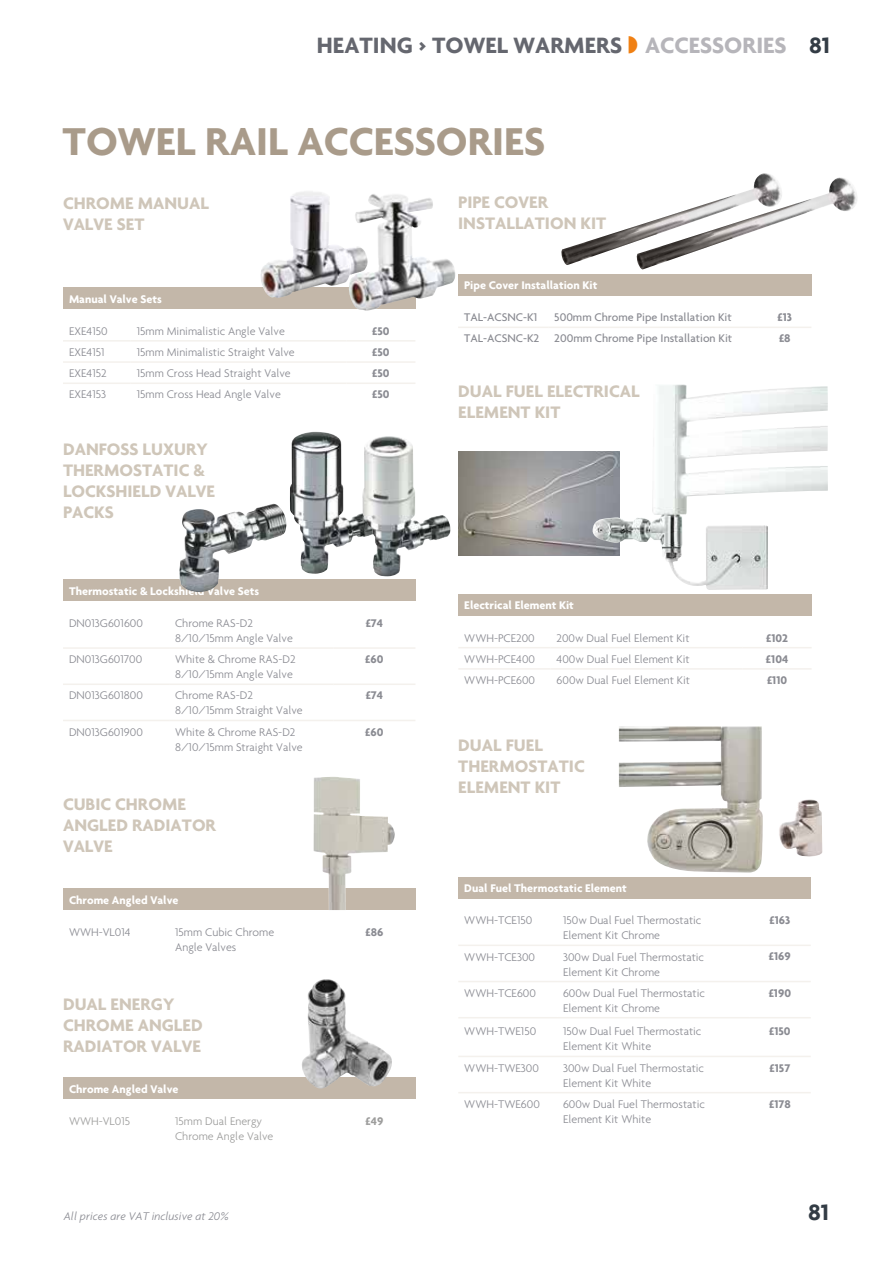
<style>
.page{position:relative;width:893px;height:1263px;background:#fff}
.page>*{position:absolute;margin:0;border:0;box-sizing:border-box;transform-origin:0 0}
.t1{font:700 42px "Agenda";color:#a99b8a}
.t2{font:700 24px "Agenda";color:#65676f}
.t3{font:700 24px "Agenda";color:#333c45}
.t4{font:700 18px/21px "Agenda";color:#cfc6b9}
.t5{font:300 12px/15px "Agenda";color:#8a8b92}
.t6{font:700 12px "Agenda";color:#fff}
.t7{font:500 12px "Agenda";color:#8a8b92}
.t8{font:700 12px "Agenda";color:#8a8b92}
.t9{font:300 12px/15px "Agenda";color:#9d9d9c}
.t10{font:italic 300 12px "Agenda";color:#8a8b92}
.t11{font:700 12px "Agenda";color:#9d9d9c}
.s1{color:#f08013}
.s2{color:#b6b5ba}
</style>
<div class="page">
<div style="left:63px;top:287px;width:352px;height:22px;background:#c3b7a9"></div>
<hr style="left:63px;top:340px;width:68px;height:2px;background:#f4f1ed">
<hr style="left:131px;top:340px;width:215px;height:2px;background:#f4f1ed">
<hr style="left:346px;top:340px;width:69px;height:2px;background:#f4f1ed">
<hr style="left:63px;top:361px;width:68px;height:2px;background:#f4f1ed">
<hr style="left:131px;top:361px;width:215px;height:2px;background:#f4f1ed">
<hr style="left:346px;top:361px;width:69px;height:2px;background:#f4f1ed">
<hr style="left:63px;top:382px;width:68px;height:2px;background:#f4f1ed">
<hr style="left:131px;top:382px;width:215px;height:2px;background:#f4f1ed">
<hr style="left:346px;top:382px;width:69px;height:2px;background:#f4f1ed">
<div style="left:458px;top:594px;width:354px;height:21px;background:#c3b7a9"></div>
<hr style="left:458px;top:647px;width:93px;height:1px;background:#f4f1ed">
<hr style="left:551px;top:647px;width:192px;height:1px;background:#f4f1ed">
<hr style="left:743px;top:647px;width:69px;height:1px;background:#f4f1ed">
<hr style="left:458px;top:668px;width:93px;height:2px;background:#f4f1ed">
<hr style="left:551px;top:668px;width:192px;height:2px;background:#f4f1ed">
<hr style="left:743px;top:668px;width:69px;height:2px;background:#f4f1ed">
<div style="left:458px;top:877px;width:353px;height:21px;background:#c3b7a9"></div>
<hr style="left:458px;top:944px;width:99px;height:2px;background:#f4f1ed">
<hr style="left:557px;top:944px;width:192px;height:2px;background:#f4f1ed">
<hr style="left:749px;top:944px;width:62px;height:2px;background:#f4f1ed">
<hr style="left:458px;top:981px;width:99px;height:1px;background:#f4f1ed">
<hr style="left:557px;top:981px;width:192px;height:1px;background:#f4f1ed">
<hr style="left:749px;top:981px;width:62px;height:1px;background:#f4f1ed">
<hr style="left:458px;top:1017px;width:99px;height:1px;background:#f4f1ed">
<hr style="left:557px;top:1017px;width:192px;height:1px;background:#f4f1ed">
<hr style="left:749px;top:1017px;width:62px;height:1px;background:#f4f1ed">
<hr style="left:458px;top:1056px;width:99px;height:1px;background:#f4f1ed">
<hr style="left:557px;top:1056px;width:192px;height:1px;background:#f4f1ed">
<hr style="left:749px;top:1056px;width:62px;height:1px;background:#f4f1ed">
<hr style="left:458px;top:1092px;width:99px;height:1px;background:#f4f1ed">
<hr style="left:557px;top:1092px;width:192px;height:1px;background:#f4f1ed">
<hr style="left:749px;top:1092px;width:62px;height:1px;background:#f4f1ed">
<div style="left:63px;top:580px;width:352px;height:21px;background:#c3b7a9"></div>
<hr style="left:63px;top:647px;width:106px;height:2px;background:#f4f1ed">
<hr style="left:169px;top:647px;width:164px;height:2px;background:#f4f1ed">
<hr style="left:333px;top:647px;width:82px;height:2px;background:#f4f1ed">
<hr style="left:63px;top:683px;width:106px;height:2px;background:#f4f1ed">
<hr style="left:169px;top:683px;width:164px;height:2px;background:#f4f1ed">
<hr style="left:333px;top:683px;width:82px;height:2px;background:#f4f1ed">
<hr style="left:63px;top:720px;width:106px;height:1px;background:#f4f1ed">
<hr style="left:169px;top:720px;width:164px;height:1px;background:#f4f1ed">
<hr style="left:333px;top:720px;width:82px;height:1px;background:#f4f1ed">
<div style="left:63px;top:889px;width:352px;height:21px;background:#c3b7a9"></div>
<div style="left:63px;top:1077px;width:352px;height:22px;background:#c3b7a9"></div>
<div style="left:458px;top:274px;width:353px;height:21px;background:#c3b7a9"></div>
<hr style="left:458px;top:327px;width:90px;height:1px;background:#f4f1ed">
<hr style="left:548px;top:327px;width:210px;height:1px;background:#f4f1ed">
<hr style="left:758px;top:327px;width:53px;height:1px;background:#f4f1ed">
<img style="left:350px;top:194px;width:106px;height:117px">
<img style="left:260px;top:191px;width:108px;height:107px">
<img style="left:290px;top:437px;width:73px;height:137px">
<img style="left:363px;top:436px;width:88px;height:140px">
<img style="left:179px;top:504px;width:109px;height:88px">
<img style="left:313px;top:777px;width:82px;height:133px">
<img style="left:302px;top:979px;width:90px;height:110px">
<img style="left:561px;top:173px;width:212px;height:92px">
<img style="left:636px;top:177px;width:221px;height:93px">
<img style="left:458px;top:452px;width:134px;height:103px">
<img style="left:592px;top:384px;width:236px;height:206px">
<img style="left:619px;top:726px;width:203px;height:147px">
<h2 class="t2" style="left:317px;top:31px;width:471px">HEATING &gt; TOWEL WARMERS <span class="s1">◗</span> <span class="s2">ACCESSORIES</span></h2>
<h2 class="t3" style="left:809px;top:31px;width:22px">81</h2>
<h1 class="t1" style="left:63px;top:116px;width:484px">TOWEL RAIL ACCESSORIES</h1>
<h3 class="t4" style="left:63px;top:192px;width:148px">CHROME MANUAL<br>VALVE SET</h3>
<p class="t6" style="left:69px;top:291px;width:94px">Manual Valve Sets</p>
<p class="t5" style="left:69px;top:323px;width:40px">EXE4150</p>
<p class="t5" style="left:137px;top:323px;width:150px">15mm Minimalistic Angle Valve</p>
<p class="t8" style="left:372px;top:324px;width:19px">£50</p>
<p class="t5" style="left:69px;top:344px;width:37px">EXE4151</p>
<p class="t5" style="left:137px;top:344px;width:160px">15mm Minimalistic Straight Valve</p>
<p class="t8" style="left:372px;top:345px;width:19px">£50</p>
<p class="t5" style="left:69px;top:366px;width:39px">EXE4152</p>
<p class="t5" style="left:137px;top:366px;width:156px">15mm Cross Head Straight Valve</p>
<p class="t8" style="left:372px;top:366px;width:19px">£50</p>
<p class="t5" style="left:69px;top:387px;width:39px">EXE4153</p>
<p class="t5" style="left:137px;top:387px;width:146px">15mm Cross Head Angle Valve</p>
<p class="t8" style="left:372px;top:387px;width:19px">£50</p>
<h3 class="t4" style="left:63px;top:439px;width:154px">DANFOSS LUXURY<br>THERMOSTATIC &amp;<br>LOCKSHIELD VALVE<br>PACKS</h3>
<h3 class="t4" style="left:458px;top:191px;width:150px">PIPE COVER<br>INSTALLATION KIT</h3>
<p class="t6" style="left:464px;top:278px;width:135px">Pipe Cover Installation Kit</p>
<p class="t7" style="left:464px;top:310px;width:75px">TAL-ACSNC-K1</p>
<p class="t7" style="left:554px;top:310px;width:179px">500mm Chrome Pipe Installation Kit</p>
<p class="t8" style="left:778px;top:310px;width:16px">£13</p>
<p class="t7" style="left:464px;top:331px;width:270px">TAL-ACSNC-K2 200mm Chrome Pipe Installation Kit</p>
<p class="t8" style="left:779px;top:331px;width:13px">£8</p>
<h3 class="t4" style="left:458px;top:380px;width:183px">DUAL FUEL ELECTRICAL<br>ELEMENT KIT</h3>
<p class="t6" style="left:69px;top:584px;width:192px">Thermostatic &amp; Lockshield Valve Sets</p>
<p class="t5" style="left:69px;top:615px;width:75px">DN013G601600</p>
<p class="t5" style="left:175px;top:615px;width:119px">Chrome RAS-D2<br>8/10/15mm Angle Valve</p>
<p class="t8" style="left:366px;top:616px;width:19px">£74</p>
<p class="t5" style="left:69px;top:652px;width:75px">DN013G601700</p>
<p class="t5" style="left:175px;top:652px;width:122px">White &amp; Chrome RAS-D2<br>8/10/15mm Angle Valve</p>
<p class="t8" style="left:365px;top:652px;width:20px">£60</p>
<p class="t5" style="left:69px;top:688px;width:75px">DN013G601800</p>
<p class="t5" style="left:175px;top:688px;width:129px">Chrome RAS-D2<br>8/10/15mm Straight Valve</p>
<p class="t8" style="left:366px;top:688px;width:19px">£74</p>
<p class="t5" style="left:69px;top:724px;width:75px">DN013G601900</p>
<p class="t5" style="left:175px;top:724px;width:129px">White &amp; Chrome RAS-D2<br>8/10/15mm Straight Valve</p>
<p class="t8" style="left:365px;top:724px;width:20px">£60</p>
<h3 class="t4" style="left:63px;top:793px;width:155px">CUBIC CHROME<br>ANGLED RADIATOR<br>VALVE</h3>
<p class="t6" style="left:69px;top:893px;width:111px">Chrome Angled Valve</p>
<p class="t5" style="left:69px;top:924px;width:63px">WWH-VL014</p>
<p class="t5" style="left:175px;top:924px;width:101px">15mm Cubic Chrome<br>Angle Valves</p>
<p class="t8" style="left:365px;top:925px;width:19px">£86</p>
<h3 class="t4" style="left:63px;top:993px;width:141px">DUAL ENERGY<br>CHROME ANGLED<br>RADIATOR VALVE</h3>
<p class="t6" style="left:69px;top:1081px;width:111px">Chrome Angled Valve</p>
<p class="t9" style="left:69px;top:1113px;width:63px">WWH-VL015</p>
<p class="t9" style="left:175px;top:1113px;width:100px">15mm Dual Energy<br>Chrome Angle Valve</p>
<p class="t11" style="left:365px;top:1113px;width:19px">£49</p>
<p class="t10" style="left:64px;top:1209px;width:167px">All prices are VAT inclusive at 20%</p>
<p class="t6" style="left:464px;top:598px;width:111px">Electrical Element Kit</p>
<p class="t5" style="left:464px;top:630px;width:72px">WWH-PCE200</p>
<p class="t5" style="left:557px;top:630px;width:134px">200w Dual Fuel Element Kit</p>
<p class="t8" style="left:766px;top:630px;width:23px">£102</p>
<p class="t5" style="left:464px;top:651px;width:72px">WWH-PCE400</p>
<p class="t5" style="left:557px;top:651px;width:135px">400w Dual Fuel Element Kit</p>
<p class="t8" style="left:766px;top:652px;width:24px">£104</p>
<p class="t5" style="left:464px;top:672px;width:72px">WWH-PCE600</p>
<p class="t5" style="left:557px;top:672px;width:135px">600w Dual Fuel Element Kit</p>
<p class="t8" style="left:767px;top:673px;width:22px">£110</p>
<h3 class="t4" style="left:458px;top:734px;width:128px">DUAL FUEL<br>THERMOSTATIC<br>ELEMENT KIT</h3>
<p class="t6" style="left:464px;top:881px;width:164px">Dual Fuel Thermostatic Element</p>
<p class="t5" style="left:464px;top:913px;width:70px">WWH-TCE150</p>
<p class="t5" style="left:563px;top:913px;width:140px">150w Dual Fuel Thermostatic<br>Element Kit Chrome</p>
<p class="t8" style="left:769px;top:913px;width:22px">£163</p>
<p class="t5" style="left:464px;top:949px;width:72px">WWH-TCE300</p>
<p class="t5" style="left:563px;top:949px;width:143px">300w Dual Fuel Thermostatic<br>Element Kit Chrome</p>
<p class="t8" style="left:769px;top:949px;width:23px">£169</p>
<p class="t5" style="left:464px;top:985px;width:73px">WWH-TCE600</p>
<p class="t5" style="left:563px;top:985px;width:143px">600w Dual Fuel Thermostatic<br>Element Kit Chrome</p>
<p class="t8" style="left:769px;top:985px;width:24px">£190</p>
<p class="t5" style="left:464px;top:1024px;width:73px">WWH-TWE150</p>
<p class="t5" style="left:563px;top:1024px;width:140px">150w Dual Fuel Thermostatic<br>Element Kit White</p>
<p class="t8" style="left:769px;top:1024px;width:23px">£150</p>
<p class="t5" style="left:464px;top:1060px;width:76px">WWH-TWE300</p>
<p class="t5" style="left:563px;top:1060px;width:143px">300w Dual Fuel Thermostatic<br>Element Kit White</p>
<p class="t8" style="left:769px;top:1060px;width:22px">£157</p>
<p class="t5" style="left:464px;top:1096px;width:77px">WWH-TWE600</p>
<p class="t5" style="left:563px;top:1096px;width:143px">600w Dual Fuel Thermostatic<br>Element Kit White</p>
<p class="t8" style="left:769px;top:1096px;width:23px">£178</p>
<h2 class="t3" style="left:808px;top:1198px;width:22px">81</h2>
</div>
